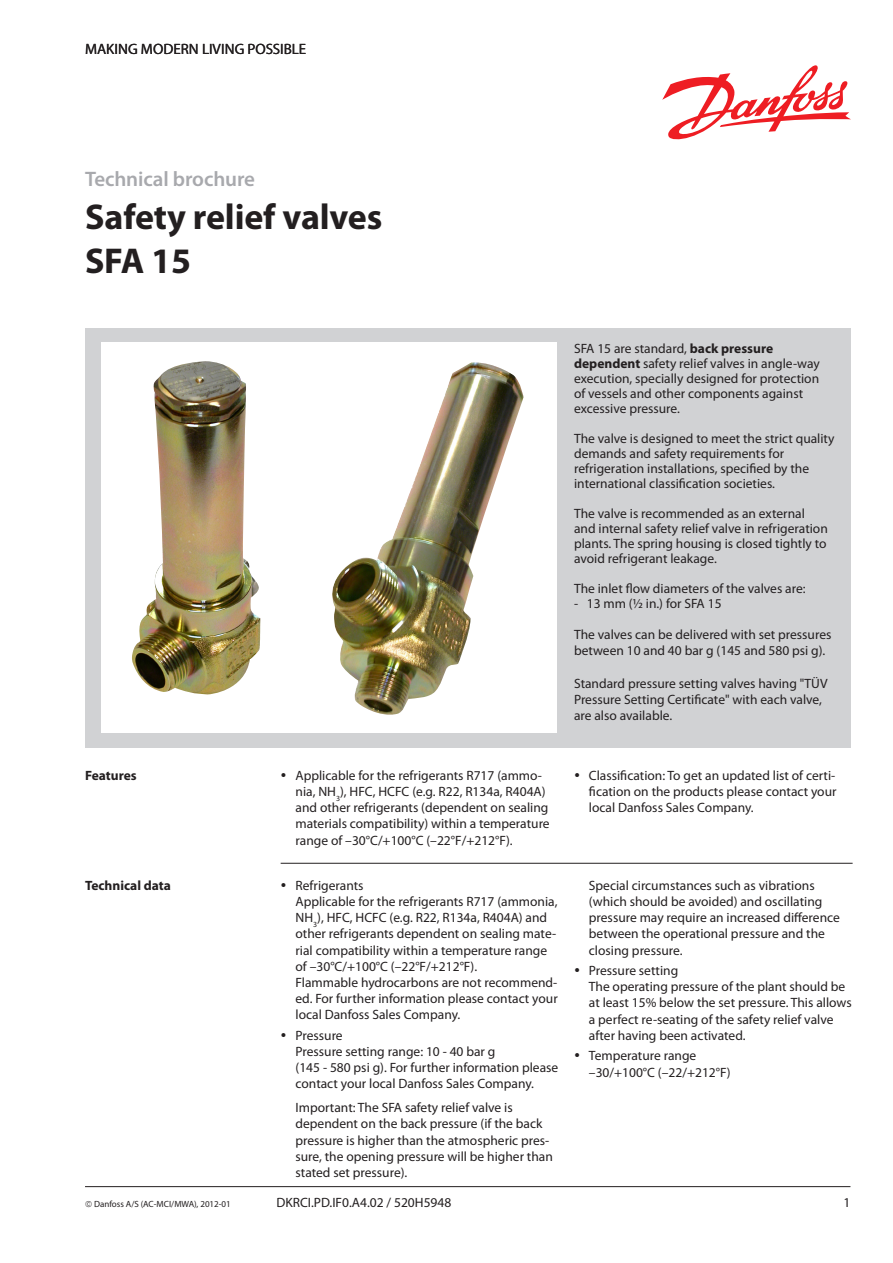
<style>
.page{position:relative;width:893px;height:1263px;background:#fff}
.page>*{position:absolute;margin:0;border:0;box-sizing:border-box;transform-origin:0 0}
.Headline_2_frontpage{font:700 36px "Myriad Pro";letter-spacing:-.005em;color:#231f20}
.Headline_1_frontpage{font:600 21px "Myriad Pro";letter-spacing:-.005em;color:#a8a9ad}
.t1{font:15px "Myriad Pro";color:#231f20}
.Normtext{font:13.5px/16.2px "Myriad Pro";color:#231f20}
.Normtext__bold{font:700 13.5px "Myriad Pro";color:#231f20}
.Subheader_for_TOC{font:700 13.5px "Myriad Pro";color:#231f20}
.Normtext-2{font:9px "Myriad Pro";color:#231f20}
.s1{font-weight:700}
</style>
<div class="page">
<svg style="left:662px;top:65px;width:189px;height:75px"></svg>
<hr style="left:85px;top:1186px;width:765px;height:1px;background:#231f20">
<div style="left:85px;top:328px;width:765px;height:419px;background:#d1d2d4"></div>
<div style="left:101px;top:342px;width:455px;height:391px;background:#fff"></div>
<hr style="left:281px;top:863px;width:572px;height:1px;background:#231f20">
<img style="left:132px;top:361px;width:392px;height:354px">
<p class="t1" style="left:85px;top:39px;width:223px">MAKING MODERN LIVING POSSIBLE</p>
<p class="Headline_1_frontpage" style="left:85px;top:165px;width:172px">Technical brochure</p>
<p class="Headline_2_frontpage" style="left:85px;top:194px;width:299px">Safety relief valves</p>
<p class="Headline_2_frontpage" style="left:85px;top:237px;width:107px">SFA 15</p>
<p class="Normtext" style="left:574px;top:340px;width:247px;line-height:15px">SFA 15 are standard, <span class="s1">back pressure dependent</span> safety relief valves in angle-way execution, specially designed for protection of vessels and other components against excessive pressure.</p>
<p class="Normtext" style="left:574px;top:430px;width:262px;line-height:15px">The valve is designed to meet the strict quality demands and safety requirements for refrigeration installations, specified by the international classification societies.</p>
<p class="Normtext" style="left:574px;top:505px;width:255px;line-height:15px">The valve is recommended as an external and internal safety relief valve in refrigeration plants. The spring housing is closed tightly to avoid refrigerant leakage.</p>
<p class="Normtext" style="left:574px;top:580px;width:233px">The inlet flow diameters of the valves are:</p>
<p class="Normtext" style="left:574px;top:595px;width:149px">- 13 mm (½ in.) for SFA 15</p>
<p class="Normtext" style="left:574px;top:626px;width:259px">The valves can be delivered with set pressures between 10 and 40 bar g (145 and 580 psi g).</p>
<p class="Normtext" style="left:574px;top:675px;width:255px">Standard pressure setting valves having "TÜV<br>Pressure Setting Certificate" with each valve, are also available.</p>
<p class="Subheader_for_TOC" style="left:85px;top:766px;width:53px">Features</p>
<p class="Normtext" style="left:296px;top:767px;width:256px">Applicable for the refrigerants R717 (ammo&shy;nia, NH<sub>3</sub>), HFC, HCFC (e.g. R22, R134a, R404A) and other refrigerants (dependent on sealing materials compatibility) within a temperature range of –30°C/+100°C (–22°F/+212°F).</p>
<p class="Normtext__bold" style="left:85px;top:876px;width:87px">Technical data</p>
<p class="Normtext" style="left:295px;top:877px;width:264px">Refrigerants<br>Applicable for the refrigerants R717 (ammonia, NH<sub>3</sub>), HFC, HCFC (e.g. R22, R134a, R404A) and other refrigerants dependent on sealing mate&shy;rial compatibility within a temperature range of –30°C/+100°C (–22°F/+212°F).<br>Flammable hydrocarbons are not recommend&shy;ed. For further information please contact your local Danfoss Sales Company.</p>
<p class="Normtext" style="left:295px;top:1027px;width:264px">Pressure<br>Pressure setting range: 10 - 40 bar g<br>(145 - 580 psi g). For further information please contact your local Danfoss Sales Company.</p>
<p class="Normtext" style="left:295px;top:1099px;width:259px">Important: The SFA safety relief valve is dependent on the back pressure (if the back pressure is higher than the atmospheric pres&shy;sure, the opening pressure will be higher than stated set pressure).</p>
<p class="Normtext" style="left:589px;top:767px;width:249px;text-align:justify">Classification: To get an updated list of certi&shy;fication on the products please contact your local Danfoss Sales Company.</p>
<p class="Normtext" style="left:589px;top:877px;width:252px">Special circumstances such as vibrations (which should be avoided) and oscillating pressure may require an increased difference between the operational pressure and the closing pressure.</p>
<p class="Normtext" style="left:589px;top:962px;width:264px">Pressure setting<br>The operating pressure of the plant should be at least 15% below the set pressure. This allows a perfect re-seating of the safety relief valve after having been activated.</p>
<p class="Normtext" style="left:589px;top:1047px;width:143px">Temperature range –30/+100°C (–22/+212°F)</p>
<p class="Normtext-2" style="left:94px;top:1199px;width:138px">Danfoss A/S (AC-MCI/MWA), 2012-01</p>
<p class="Normtext" style="left:276px;top:1194px;width:176px">DKRCI.PD.IF0.A4.02 / 520H5948</p>
<p class="Normtext" style="left:843px;top:1194px;width:8px">1</p>
</div>
